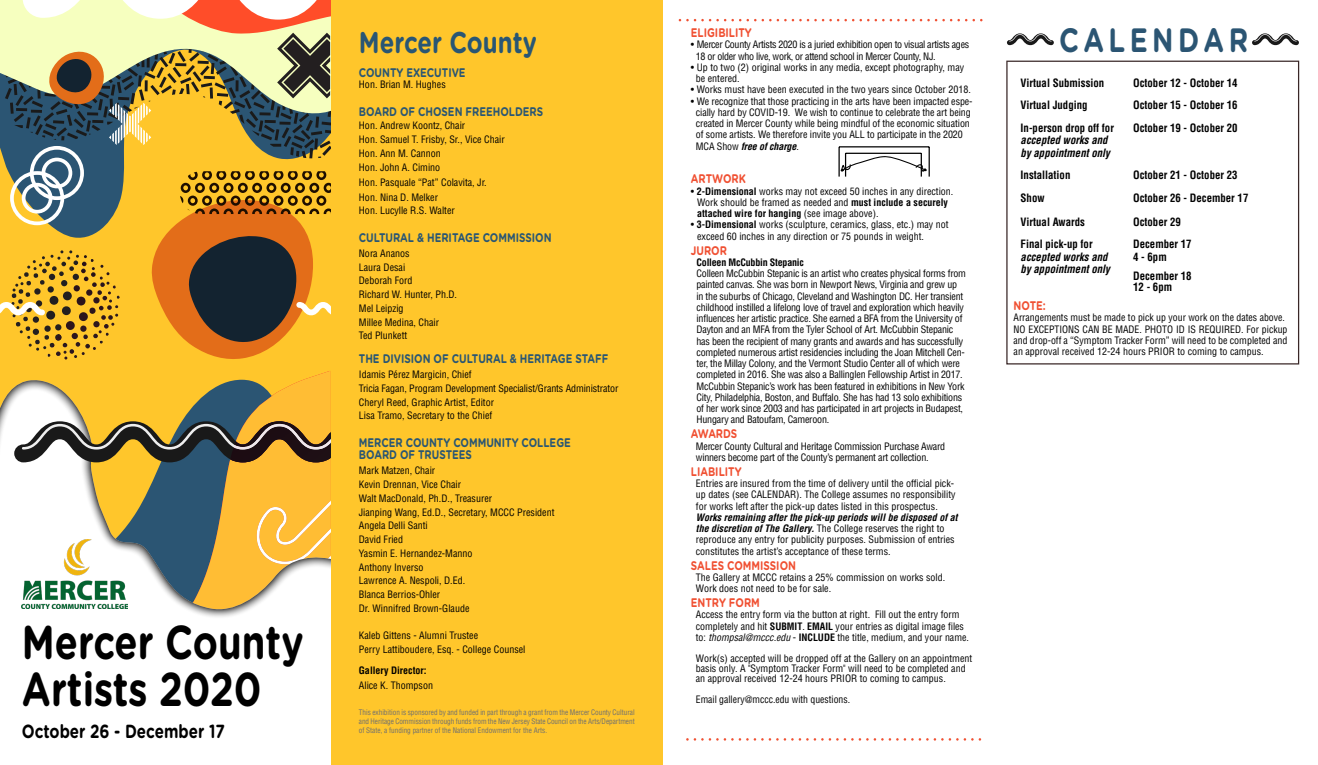
<style>
.page{position:relative;width:1318px;height:765px;background:#fff}
.page>*{position:absolute;margin:0;border:0;box-sizing:border-box;transform-origin:0 0}
.t1{font:700 47.5px/47.5px "Gotham Rounded";color:#000;scale:.8 1}
.t2{font:700 33.75px "Gotham Rounded";color:#2b5573;scale:.8 1}
.t3{font:700 30px "Gotham Rounded";color:#295674;scale:.8 1}
.t4{font:700 19px "Gotham Rounded";color:#000;scale:.8 1}
.t5{font:700 12.5px/12.5px "Gotham Rounded";color:#295674;scale:.8 1}
.t6{font:700 12.5px "Gotham Rounded";color:#f05032;scale:.8 1}
.t7{font:700 condensed 11.25px/11.2px "Helvetica";color:#000;scale:.96 1}
.t8{font:italic 700 condensed 11.25px/12.5px "Helvetica";color:#000;scale:.96 1}
.t9{font:condensed 10px/13.8px "Helvetica";color:#000}
.t10{font:condensed 10px/11.2px "Helvetica";letter-spacing:-.02em;color:#000}
.t11{font:condensed 10px/11.2px "Helvetica";letter-spacing:-.03em;color:#000}
.t12{font:700 condensed 10px "Helvetica";letter-spacing:-.02em;color:#000}
.t13{font:700 condensed 10px "Helvetica";color:#000}
.t14{font:condensed 7.5px/9px "Helvetica";color:#6d6e71;text-align:justify;scale:.96 1}
.s1{font-weight:700;font-style:italic}
.s2{font-weight:700}
.s3{font-style:italic}
</style>
<div class="page">
<div style="left:330px;top:0;width:332px;height:765px;background:#ffc62b"></div>
<svg style="left:0;top:361px;width:330px;height:256px"></svg>
<svg style="left:14px;top:421px;width:216px;height:41px;background:#7b755a"></svg>
<img style="left:230px;top:421px;width:100px;height:41px">
<img style="left:234px;top:424px;width:96px;height:26px">
<svg style="left:0;top:0;width:331px;height:361px;background:#b79951"></svg>
<img style="left:22px;top:539px;width:105px;height:70px">
<svg style="left:1006px;top:61px;width:293px;height:304px"></svg>
<svg style="left:678px;top:19px;width:304px;height:2px"></svg>
<svg style="left:1252px;top:33px;width:47px;height:12px"></svg>
<svg style="left:1007px;top:33px;width:47px;height:12px"></svg>
<hr style="left:838px;top:147px;width:1px;height:30px;background:#000">
<hr style="left:839px;top:146px;width:90px;height:1px;background:#000">
<hr style="left:928px;top:147px;width:1px;height:30px;background:#000">
<svg style="left:840px;top:153px;width:87px;height:24px"></svg>
<h1 class="t1" style="left:22px;top:616px;width:354px">Mercer County<br>Artists 2020</h1>
<h3 class="t4" style="left:22px;top:717px;width:255px">October 26 - December 17</h3>
<h3 class="t3" style="left:359px;top:20px;width:224px">Mercer County</h3>
<p class="t5" style="left:359px;top:66px;width:135px">COUNTY EXECUTIVE</p>
<p class="t9" style="left:359px;top:77px;width:88px">Hon. Brian M. Hughes</p>
<p class="t5" style="left:359px;top:104px;width:232px">BOARD OF CHOSEN FREEHOLDERS</p>
<p class="t9" style="left:359px;top:119px;width:147px">Hon. Andrew Koontz, Chair<br>Hon. Samuel T. Frisby, Sr., Vice Chair<br>Hon. Ann M. Cannon<br>Hon. John A. Cimino</p>
<p class="t9" style="left:359px;top:174px;width:129px;line-height:15px">Hon. Pasquale “Pat” Colavita, Jr.<br>Hon. Nina D. Melker</p>
<p class="t9" style="left:359px;top:204px;width:97px">Hon. Lucylle R.S. Walter</p>
<p class="t5" style="left:359px;top:231px;width:242px">CULTURAL &amp; HERITAGE COMMISSION</p>
<p class="t9" style="left:359px;top:246px;width:100px">Nora Ananos<br>Laura Desai<br>Deborah Ford<br>Richard W. Hunter, Ph.D.<br>Mel Leipzig<br>Millee Medina, Chair<br>Ted Plunkett</p>
<p class="t5" style="left:359px;top:352px;width:313px">THE DIVISION OF CULTURAL &amp; HERITAGE STAFF</p>
<p class="t9" style="left:359px;top:367px;width:261px">Idamis Pérez Margicin, Chief<br>Tricia Fagan, Program Development Specialist/Grants Administrator Cheryl Reed, Graphic Artist, Editor<br>Lisa Tramo, Secretary to the Chief</p>
<p class="t5" style="left:359px;top:436px;width:266px">MERCER COUNTY COMMUNITY COLLEGE<br>BOARD OF TRUSTEES</p>
<p class="t9" style="left:359px;top:464px;width:197px">Mark Matzen, Chair<br>Kevin Drennan, Vice Chair<br>Walt MacDonald, Ph.D., Treasurer<br>Jianping Wang, Ed.D., Secretary, MCCC President<br>Angela Delli Santi<br>David Fried<br>Yasmin E. Hernandez-Manno<br>Anthony Inverso<br>Lawrence A. Nespoli, D.Ed.<br>Blanca Berrios-Ohler<br>Dr. Winnifred Brown-Glaude</p>
<p class="t9" style="left:359px;top:629px;width:168px">Kaleb Gittens - Alumni Trustee<br>Perry Lattiboudere, Esq. - College Counsel</p>
<p class="t13" style="left:359px;top:665px;width:69px">Gallery Director:</p>
<p class="t9" style="left:359px;top:679px;width:76px">Alice K. Thompson</p>
<p class="t14" style="left:359px;top:707px;width:289px">This exhibition is sponsored by and funded in part through a grant from the Mercer County Cultural and Heritage Commission through funds from the New Jersey State Council on the Arts/Department of State, a funding partner of the National Endowment for the Arts.</p>
<p class="t6" style="left:691px;top:23px;width:78px">ELIGIBILITY</p>
<p class="t11" style="left:696px;top:39px;width:275px;text-indent:-5px">• Mercer County Artists 2020 is a juried exhibition open to visual artists ages<br>18 or older who live, work, or attend school in Mercer County, NJ.</p>
<p class="t9" style="left:696px;top:61px;width:270px;line-height:11.2px;text-indent:-5px">• Up to two (2) original works in any media, except photography, may be entered.</p>
<p class="t9" style="left:691px;top:83px;width:281px">• Works must have been executed in the two years since October 2018.</p>
<p class="t9" style="left:696px;top:95px;width:278px;line-height:11.2px;text-indent:-5px">• We recognize that those practicing in the arts have been impacted espe&shy;cially hard by COVID-19. We wish to continue to celebrate the art being created in Mercer County while being mindful of the economic situation of some artists. We therefore invite you ALL to participate in the 2020<br>MCA Show <span class="s1">free of charge</span>.</p>
<p class="t6" style="left:691px;top:170px;width:70px">ARTWORK</p>
<p class="t9" style="left:697px;top:185px;width:258px;line-height:11.2px;text-indent:-6px">• <span class="s2">2-Dimensional</span> works may not exceed 50 inches in any direction.<br>Work should be framed as needed and <span class="s2">must include a securely attached wire for hanging</span> (see image above).</p>
<p class="t9" style="left:697px;top:219px;width:253px;line-height:11.2px;text-indent:-6px">• <span class="s2">3-Dimensional</span> works (sculpture, ceramics, glass, etc.) may not exceed 60 inches in any direction or 75 pounds in weight.</p>
<p class="t6" style="left:691px;top:241px;width:47px">JUROR</p>
<p class="t12" style="left:696px;top:256px;width:109px">Colleen McCubbin Stepanic</p>
<p class="t10" style="left:696px;top:268px;width:271px">Colleen McCubbin Stepanic is an artist who creates physical forms from painted canvas. She was born in Newport News, Virginia and grew up in the suburbs of Chicago, Cleveland and Washington DC. Her transient childhood instilled a lifelong love of travel and exploration which heavily influences her artistic practice. She earned a BFA from the University of Dayton and an MFA from the Tyler School of Art. McCubbin Stepanic has been the recipient of many grants and awards and has successfully completed numerous artist residencies including the Joan Mitchell Cen&shy;ter, the Millay Colony, and the Vermont Studio Center all of which were completed in 2016. She was also a Ballinglen Fellowship Artist in 2017.<br>McCubbin Stepanic’s work has been featured in exhibitions in New York City, Philadelphia, Boston, and Buffalo. She has had 13 solo exhibitions of her work since 2003 and has participated in art projects in Budapest, Hungary and Batoufam, Cameroon.</p>
<p class="t6" style="left:691px;top:425px;width:60px">AWARDS</p>
<p class="t10" style="left:696px;top:440px;width:251px">Mercer County Cultural and Heritage Commission Purchase Award winners become part of the County’s permanent art collection.</p>
<p class="t6" style="left:691px;top:462px;width:65px">LIABILITY</p>
<p class="t9" style="left:696px;top:478px;width:261px;line-height:11.2px">Entries are insured from the time of delivery until the official pick&shy;up dates (see CALENDAR). The College assumes no responsibility for works left after the pick-up dates listed in this prospectus.</p>
<p class="t9" style="left:696px;top:511px;width:263px;line-height:11.2px"><span class="s1">Works remaining after the pick-up periods will be disposed of at the discretion of The Gallery.</span> The College reserves the right to reproduce any entry for publicity purposes. Submission of entries constitutes the artist’s acceptance of these terms.</p>
<p class="t6" style="left:691px;top:556px;width:133px">SALES COMMISSION</p>
<p class="t9" style="left:696px;top:571px;width:251px;line-height:11.2px">The Gallery at MCCC retains a 25% commission on works sold.<br>Work does not need to be for sale.</p>
<p class="t6" style="left:691px;top:593px;width:88px">ENTRY FORM</p>
<p class="t9" style="left:696px;top:609px;width:274px;line-height:11.2px">Access the entry form via the button at right. Fill out the entry form completely and hit <span class="s2">SUBMIT</span>. <span class="s2">EMAIL</span> your entries as digital image fi les to: <span class="s3">thompsal@mccc.edu</span> - <span class="s2">INCLUDE</span> the title, medium, and your name.</p>
<p class="t9" style="left:696px;top:653px;width:278px;line-height:10px">Work(s) accepted will be dropped off at the Gallery on an appointment basis only. A "Symptom Tracker Form" will need to be completed and an approval received 12-24 hours PRIOR to coming to campus.</p>
<p class="t9" style="left:696px;top:693px;width:156px">Email gallery@mccc.edu with questions.</p>
<h2 class="t2" style="left:1059px;top:16px;width:238px">C A L E N D A R</h2>
<p class="t7" style="left:1020px;top:77px;width:89px">Virtual Submission</p>
<p class="t7" style="left:1133px;top:77px;width:110px">October 12 - October 14</p>
<p class="t7" style="left:1020px;top:99px;width:71px">Virtual Judging</p>
<p class="t7" style="left:1133px;top:99px;width:110px">October 15 - October 16</p>
<p class="t7" style="left:1020px;top:122px;width:99px">In-person drop off for</p>
<p class="t7" style="left:1133px;top:122px;width:110px">October 19 - October 20</p>
<p class="t8" style="left:1020px;top:134px;width:95px">accepted works and by appointment only</p>
<p class="t7" style="left:1020px;top:169px;width:53px">Installation</p>
<p class="t7" style="left:1133px;top:169px;width:110px">October 21 - October 23</p>
<p class="t7" style="left:1020px;top:192px;width:27px">Show</p>
<p class="t7" style="left:1133px;top:192px;width:121px">October 26 - December 17</p>
<p class="t7" style="left:1020px;top:216px;width:68px">Virtual Awards</p>
<p class="t7" style="left:1133px;top:216px;width:51px">October 29</p>
<p class="t7" style="left:1020px;top:239px;width:76px">Final pick-up for</p>
<p class="t7" style="left:1133px;top:239px;width:62px">December 17</p>
<p class="t8" style="left:1020px;top:251px;width:92px">accepted works and</p>
<p class="t7" style="left:1133px;top:251px;width:36px">4 - 6pm</p>
<p class="t8" style="left:1020px;top:263px;width:95px">by appointment only</p>
<p class="t7" style="left:1133px;top:270px;width:62px">December 18<br>12 - 6pm</p>
<p class="t6" style="left:1013px;top:296px;width:42px">NOTE:</p>
<p class="t9" style="left:1013px;top:312px;width:275px;line-height:11.2px">Arrangements must be made to pick up your work on the dates above.<br>NO EXCEPTIONS CAN BE MADE. PHOTO ID IS REQUIRED. For pickup and drop-off a “Symptom Tracker Form” will need to be completed and an approval received 12-24 hours PRIOR to coming to campus.</p>
</div>
